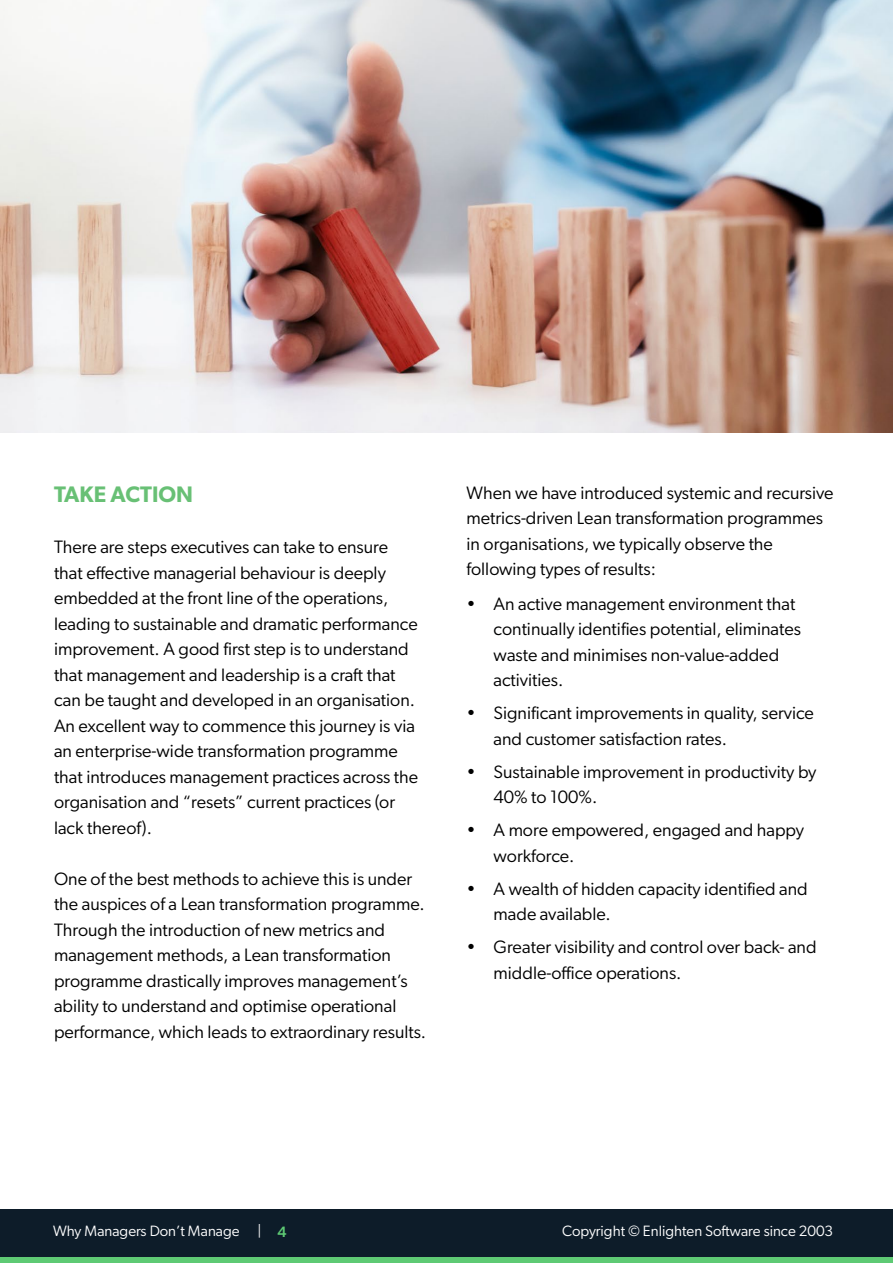
<style>
.page{position:relative;width:893px;height:1263px;background:#fff}
.page>*{position:absolute;margin:0;border:0;box-sizing:border-box;transform-origin:0 0}
.t1{font:600 22.5px "Gibson";color:#68c075}
.t2{font:18px/25.5px "Gibson";color:#000101}
.t3{font:15px "Gibson";color:#fff}
.s1{font-weight:500;color:#5eca74}
</style>
<div class="page">
<div style="left:0;top:1209px;width:893px;height:54px;background:#0d1c29"></div>
<div style="left:0;top:1257px;width:893px;height:6px;background:#5eca74"></div>
<img style="left:0;top:0;width:893px;height:432px">
<p class="t1" style="left:54px;top:481px;width:141px">TAKE ACTION</p>
<p class="t2" style="left:54px;top:534px;width:366px">There are steps executives can take to ensure that effective managerial behaviour is deeply embedded at the front line of the operations, leading to sustainable and dramatic performance improvement. A good first step is to understand that management and leadership is a craft that can be taught and developed in an organisation.<br>An excellent way to commence this journey is via an enterprise-wide transformation programme that introduces management practices across the organisation and “resets” current practices (or lack thereof).</p>
<p class="t2" style="left:54px;top:865px;width:374px">One of the best methods to achieve this is under the auspices of a Lean transformation programme.<br>Through the introduction of new metrics and management methods, a Lean transformation programme drastically improves management’s ability to understand and optimise operational performance, which leads to extraordinary results.</p>
<p class="t2" style="left:467px;top:479px;width:369px">When we have introduced systemic and recursive metrics-driven Lean transformation programmes in organisations, we typically observe the following types of results:</p>
<p class="t2" style="left:494px;top:590px;width:309px;text-indent:-27px">• An active management environment that continually identifies potential, eliminates waste and minimises non-value-added activities.</p>
<p class="t2" style="left:494px;top:700px;width:322px;text-indent:-27px">• Significant improvements in quality, service and customer satisfaction rates.</p>
<p class="t2" style="left:494px;top:758px;width:324px;text-indent:-27px">• Sustainable improvement in productivity by<br>40% to 100%.</p>
<p class="t2" style="left:494px;top:817px;width:312px;text-indent:-27px">• A more empowered, engaged and happy workforce.</p>
<p class="t2" style="left:494px;top:875px;width:316px;text-indent:-27px">• A wealth of hidden capacity identified and made available.</p>
<p class="t2" style="left:494px;top:934px;width:325px;text-indent:-27px">• Greater visibility and control over back- and middle-office operations.</p>
<p class="t3" style="left:53px;top:1222px;width:235px">Why Managers Don’t Manage | <span class="s1">4</span></p>
<p class="t3" style="left:562px;top:1222px;width:273px">Copyright © Enlighten Software since 2003</p>
</div>
